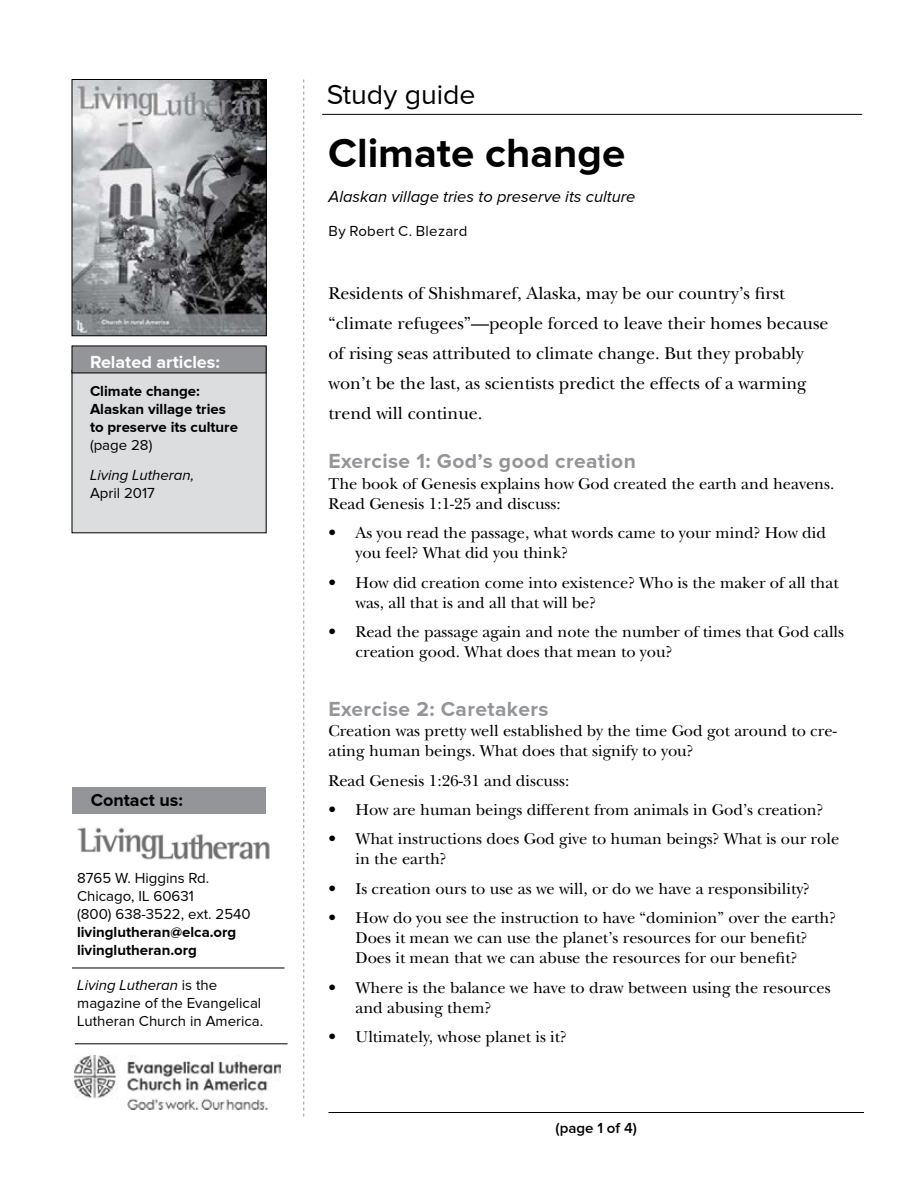
<style>
.page{position:relative;width:918px;height:1188px;background:#fff}
.page>*{position:absolute;margin:0;border:0;box-sizing:border-box;transform-origin:0 0}
.t1{font:700 42px "Proxima Nova";color:#000}
.t2{font:28.5px "Proxima Nova";color:#000}
.t3{font:700 21px "Proxima Nova";letter-spacing:.02em;color:#939598}
.t4{font:18px/30px "New Baskerville";color:#000}
.t5{font:700 18px "Proxima Nova";color:#fff}
.t6{font:700 18px "Proxima Nova";color:#000}
.t7{font:16.5px/20.2px "New Baskerville";color:#000}
.t8{font:italic 16.5px "Proxima Nova";color:#000}
.t9{font:15px/18px "Proxima Nova";color:#000}
.t10{font:700 15px/18px "Proxima Nova";color:#000}
.t11{font:15px "Proxima Nova";letter-spacing:.02em;color:#000}
.t12{font:italic 15px "Proxima Nova";color:#000}
.t13{font:600 15px "Proxima Nova";color:#000}
.s1{font-style:italic}
</style>
<div class="page">
<div style="left:72px;top:370px;width:194px;height:163px;background:#dcddde"></div>
<div style="left:72px;top:346px;width:194px;height:27px;background:#939598"></div>
<hr style="left:328px;top:1112px;width:536px;height:1px;background:#000">
<hr style="left:322px;top:114px;width:540px;height:1px;background:#000">
<img style="left:74px;top:81px;width:191px;height:253px">
<div style="left:72px;top:79px;width:195px;height:257px;border:1px solid #000"></div>
<svg style="left:303px;top:80px;width:1px;height:1037px"></svg>
<div style="left:73px;top:787px;width:193px;height:27px;background:#939598"></div>
<img style="left:74px;top:1056px;width:206px;height:53px">
<hr style="left:75px;top:1044px;width:213px;height:1px;background:#000">
<hr style="left:72px;top:968px;width:213px;height:1px;background:#000">
<img style="left:77px;top:827px;width:193px;height:33px">
<p class="t5" style="left:90px;top:353px;width:131px">Related articles:</p>
<p class="t10" style="left:90px;top:383px;width:149px">Climate change:<br>Alaskan village tries to preserve its culture</p>
<p class="t9" style="left:90px;top:437px;width:64px">(page 28)</p>
<p class="t12" style="left:90px;top:468px;width:106px">Living Lutheran,</p>
<p class="t9" style="left:90px;top:485px;width:66px">April 2017</p>
<p class="t6" style="left:91px;top:792px;width:94px">Contact us:</p>
<p class="t9" style="left:77px;top:870px;width:175px">8765 W. Higgins Rd.<br>Chicago, IL 60631<br>(800) 638-3522, ext. 2540</p>
<p class="t10" style="left:77px;top:924px;width:161px">livinglutheran@elca.org livinglutheran.org</p>
<p class="t9" style="left:77px;top:977px;width:187px"><span class="s1">Living Lutheran</span> is the magazine of the Evangelical<br>Lutheran Church in America.</p>
<h2 class="t2" style="left:327px;top:82px;width:150px">Study guide</h2>
<h1 class="t1" style="left:328px;top:134px;width:299px">Climate change</h1>
<p class="t8" style="left:328px;top:189px;width:308px">Alaskan village tries to preserve its culture</p>
<p class="t11" style="left:329px;top:224px;width:140px">By Robert C. Blezard</p>
<p class="t4" style="left:328px;top:278px;width:502px">Residents of Shishmaref, Alaska, may be our country’s first “climate refugees”—people forced to leave their homes because of rising seas attributed to climate change. But they probably won’t be the last, as scientists predict the effects of a warming trend will continue.</p>
<p class="t3" style="left:328px;top:452px;width:309px">Exercise 1: God’s good creation</p>
<p class="t7" style="left:328px;top:473px;width:507px">The book of Genesis explains how God created the earth and heavens.<br>Read Genesis 1:1-25 and discuss:</p>
<p class="t7" style="left:355px;top:523px;width:472px;text-indent:-27px">• As you read the passage, what words came to your mind? How did you feel? What did you think?</p>
<p class="t7" style="left:355px;top:572px;width:485px;text-indent:-27px">• How did creation come into existence? Who is the maker of all that was, all that is and all that will be?</p>
<p class="t7" style="left:355px;top:622px;width:490px;text-indent:-27px">• Read the passage again and note the number of times that God calls creation good. What does that mean to you?</p>
<p class="t3" style="left:328px;top:699px;width:221px">Exercise 2: Caretakers</p>
<p class="t7" style="left:328px;top:721px;width:510px">Creation was pretty well established by the time God got around to cre&shy;ating human beings. What does that signify to you?</p>
<p class="t7" style="left:328px;top:770px;width:242px">Read Genesis 1:26-31 and discuss:</p>
<p class="t7" style="left:328px;top:800px;width:496px">• How are human beings different from animals in God’s creation?</p>
<p class="t7" style="left:355px;top:829px;width:485px;text-indent:-27px">• What instructions does God give to human beings? What is our role in the earth?</p>
<p class="t7" style="left:328px;top:878px;width:483px">• Is creation ours to use as we will, or do we have a responsibility?</p>
<p class="t7" style="left:355px;top:908px;width:482px;text-indent:-27px">• How do you see the instruction to have “dominion” over the earth?<br>Does it mean we can use the planet’s resources for our benefit?<br>Does it mean that we can abuse the resources for our benefit?</p>
<p class="t7" style="left:355px;top:977px;width:477px;text-indent:-27px">• Where is the balance we have to draw between using the resources and abusing them?</p>
<p class="t7" style="left:328px;top:1027px;width:240px">• Ultimately, whose planet is it?</p>
<p class="t13" style="left:556px;top:1121px;width:83px">(page 1 of 4)</p>
</div>
